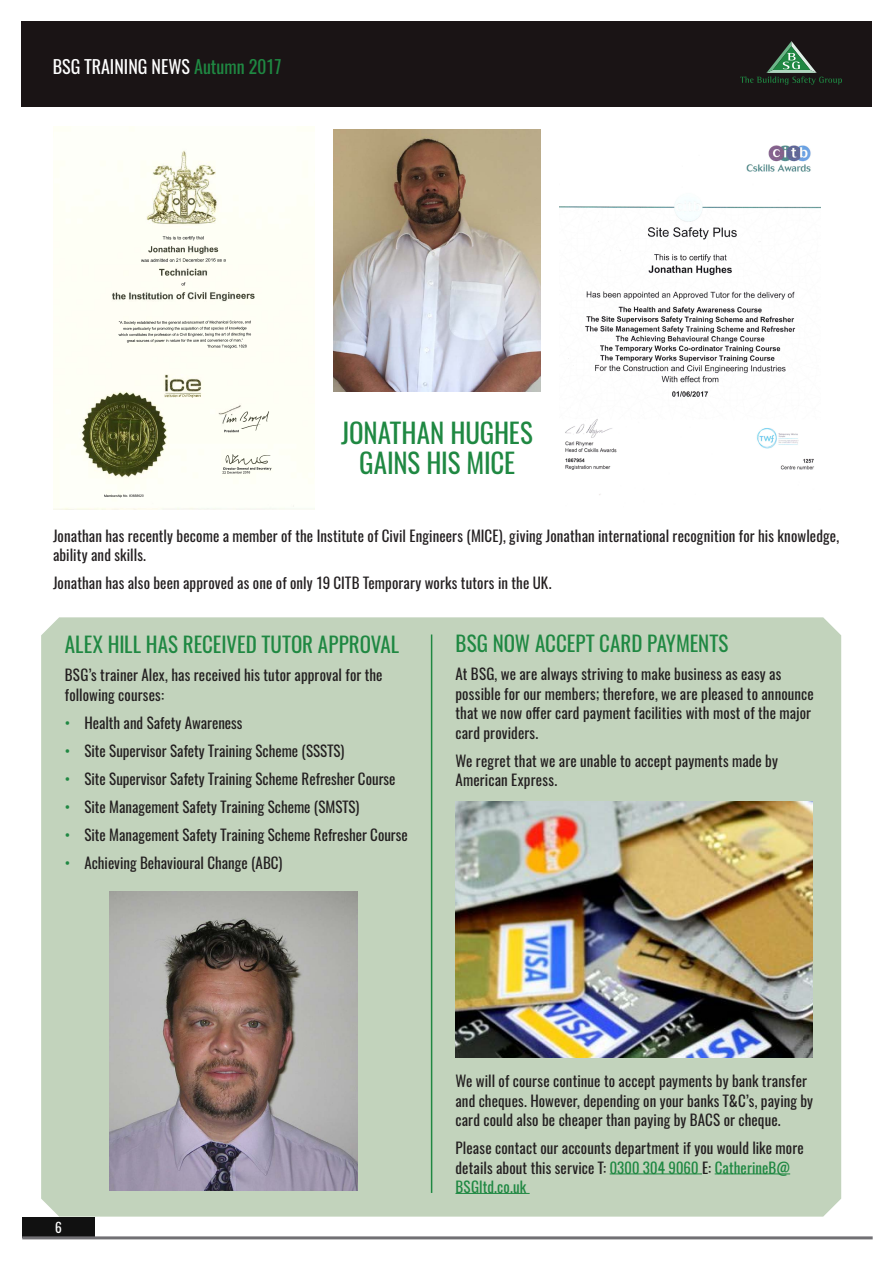
<style>
.page{position:relative;width:893px;height:1263px;background:#fff}
.page>*{position:absolute;margin:0;border:0;box-sizing:border-box;transform-origin:0 0}
.Header_1_Green_Oswal{font:27px/30px "Oswald";letter-spacing:-.005em;color:#1f8842;text-align:center}
.Heading_2_Green_Oswa{font:21px "Oswald";color:#1f8842}
.t1{font:18px "Oswald";color:#fff}
.Text_black_10{font:15px/19.5px "Oswald";letter-spacing:.005em;color:#231f20}
.t2{font:13.5px "Oswald";color:#fff}
.s1{color:#1f8842}
</style>
<div class="page">
<div style="left:21px;top:21px;width:851px;height:85px;background:#1a1415"></div>
<svg style="left:740px;top:41px;width:102px;height:44px"></svg>
<div style="left:22px;top:1217px;width:72px;height:21px;background:#111"></div>
<hr style="left:22px;top:1236px;width:851px;height:3px;background:#717074">
<div style="left:41px;top:617px;width:800px;height:599px;background:#c2d3bc"></div>
<img style="left:334px;top:130px;width:206px;height:261px">
<img style="left:560px;top:145px;width:261px;height:350px">
<img style="left:53px;top:150px;width:261px;height:359px">
<img style="left:104px;top:237px;width:167px;height:260px">
<img style="left:112px;top:246px;width:158px;height:219px">
<img style="left:165px;top:394px;width:36px;height:3px">
<img style="left:110px;top:891px;width:247px;height:300px">
<hr style="left:610px;top:1174px;width:92px;height:1px;background:#1f8842">
<hr style="left:715px;top:1174px;width:75px;height:1px;background:#1f8842">
<hr style="left:455px;top:1193px;width:75px;height:1px;background:#1f8842">
<img style="left:455px;top:801px;width:358px;height:257px">
<hr style="left:431px;top:634px;width:1px;height:559px;background:#1f8842">
<p class="t1" style="left:53px;top:54px;width:230px">BSG TRAINING NEWS <span class="s1">Autumn 2017</span></p>
<p class="Header_1_Green_Oswal" style="left:341px;top:418px;width:193px">JONATHAN HUGHES<br>GAINS HIS MICE</p>
<p class="Text_black_10" style="left:53px;top:526px;width:788px">Jonathan has recently become a member of the Institute of Civil Engineers (MICE), giving Jonathan international recognition for his knowledge, ability and skills.</p>
<p class="Text_black_10" style="left:53px;top:573px;width:500px">Jonathan has also been approved as one of only 19 CITB Temporary works tutors in the UK.</p>
<p class="Heading_2_Green_Oswa" style="left:65px;top:630px;width:336px">ALEX HILL HAS RECEIVED TUTOR APPROVAL</p>
<p class="Text_black_10" style="left:65px;top:665px;width:319px">BSG’s trainer Alex, has received his tutor approval for the following courses:</p>
<p class="Text_black_10" style="left:65px;top:713px;width:179px"><span class="s1">•</span> Health and Safety Awareness</p>
<p class="Text_black_10" style="left:65px;top:741px;width:281px"><span class="s1">•</span> Site Supervisor Safety Training Scheme (SSSTS)</p>
<p class="Text_black_10" style="left:65px;top:769px;width:332px"><span class="s1">•</span> Site Supervisor Safety Training Scheme Refresher Course</p>
<p class="Text_black_10" style="left:65px;top:797px;width:296px"><span class="s1">•</span> Site Management Safety Training Scheme (SMSTS)</p>
<p class="Text_black_10" style="left:65px;top:825px;width:344px"><span class="s1">•</span> Site Management Safety Training Scheme Refresher Course</p>
<p class="Text_black_10" style="left:65px;top:853px;width:219px"><span class="s1">•</span> Achieving Behavioural Change (ABC)</p>
<p class="Heading_2_Green_Oswa" style="left:455px;top:629px;width:275px">BSG NOW ACCEPT CARD PAYMENTS</p>
<p class="Text_black_10" style="left:455px;top:664px;width:360px">At BSG, we are always striving to make business as easy as possible for our members; therefore, we are pleased to announce that we now offer card payment facilities with most of the major card providers.</p>
<p class="Text_black_10" style="left:455px;top:751px;width:324px">We regret that we are unable to accept payments made by<br>American Express.</p>
<p class="t2" style="left:55px;top:1218px;width:8px">6</p>
<p class="Text_black_10" style="left:455px;top:1071px;width:359px">We will of course continue to accept payments by bank transfer and cheques. However, depending on your banks T&amp;C’s, paying by card could also be cheaper than paying by BACS or cheque.</p>
<p class="Text_black_10" style="left:455px;top:1138px;width:350px">Please contact our accounts department if you would like more details about this service T: <span class="s1">0300 304 9060</span> E: <span class="s1">CatherineB@<br>BSGltd.co.uk</span></p>
</div>
